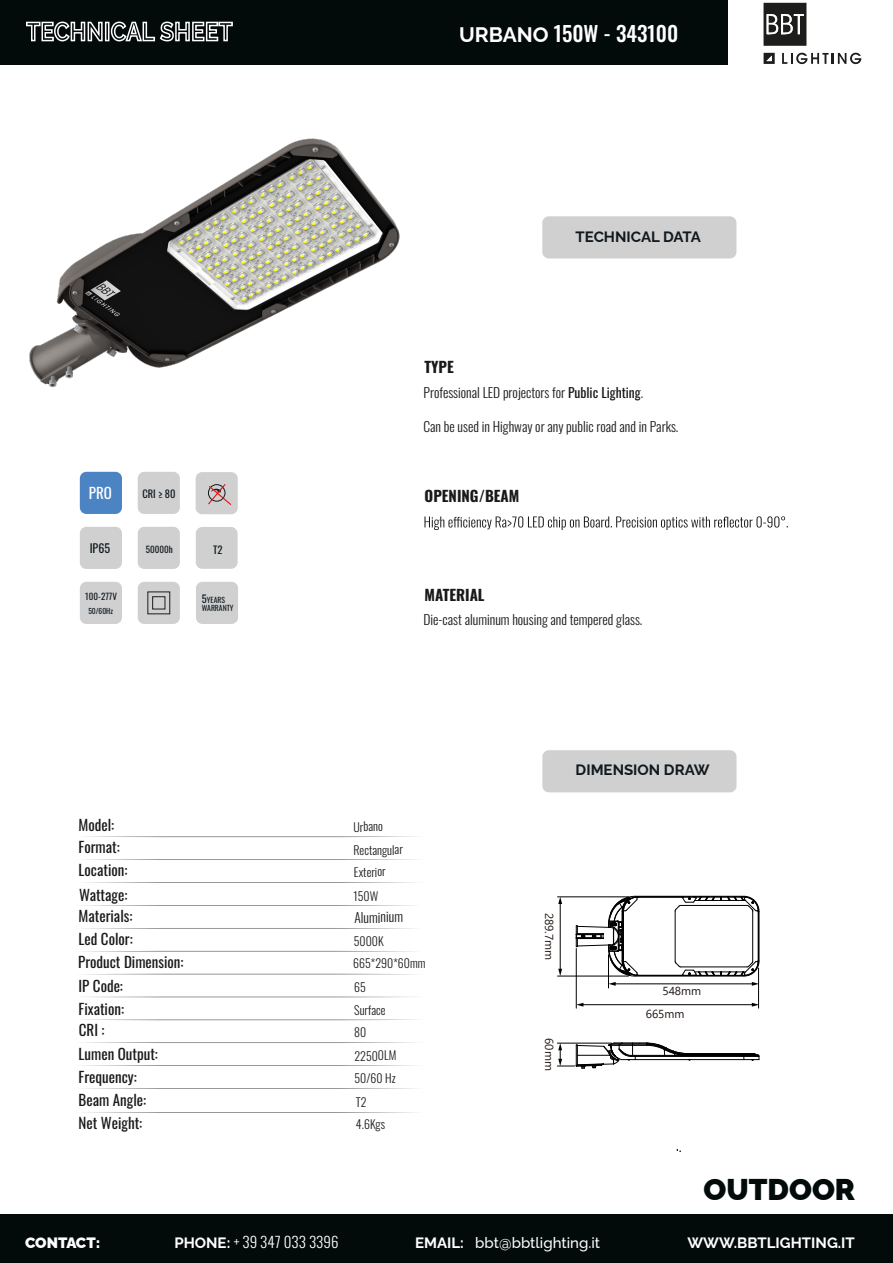
<style>
.page{position:relative;width:893px;height:1263px;background:#fff}
.page>*{position:absolute;margin:0;border:0;box-sizing:border-box;transform-origin:0 0}
.t1{font:900 30px "Raleway";color:#020a0a}
.t2{font:500 21px "Oswald";color:#fff}
.t3{font:15px/23px "Oswald";color:#191919}
.t4{font:700 15px "Raleway";color:#10191f}
.t5{font:500 15px "Raleway";color:#fff}
.t6{font:700 15px "Oswald";color:#191919}
.t7{font:300 15px "Oswald";color:#fff}
.t8{font:700 15px "Raleway";color:#fff}
.t9{font:900 15px "Raleway";letter-spacing:-.005em;color:#fff}
.t10{font:15px "Oswald";color:#fff}
.t11{font:300 13.5px "Oswald";color:#191919}
.t12{font:300 12px/23.1px "Oswald";letter-spacing:-.01em;color:#1d1d1b}
.t13{font:12px "Oswald";color:#10191f}
.t14{font:11.55px/22.5px "Segoe UI";color:#231815}
.t15{font:10.5px "Oswald";color:#10191f}
.t16{font:9px "Oswald";color:#10191f}
.t17{font:7.65px/7.6px "Oswald";color:#10191f}
.t18{font:7.5px "Oswald";color:#10191f}
.s1{font-family:"Raleway";font-weight:700}
.s2{font-size:10.5px}
.s3{font-weight:400}
.s4{font-weight:700}
</style>
<div class="page">
<div style="left:0;top:0;width:893px;height:64px;background:#020a0a"></div>
<div style="left:728px;top:0;width:165px;height:111px;background:#fff"></div>
<div style="left:0;top:1215px;width:135px;height:48px;background:#020a0a"></div>
<div style="left:133px;top:1215px;width:760px;height:48px;background:#020a0a"></div>
<svg style="left:782px;top:52px;width:80px;height:13px"></svg>
<svg style="left:764px;top:53px;width:11px;height:11px"></svg>
<svg style="left:763px;top:3px;width:43px;height:43px;background:#464645"></svg>
<svg style="left:26px;top:21px;width:77px;height:21px"></svg>
<div style="left:105px;top:22px;width:4px;height:19px;border:2px solid #fff"></div>
<svg style="left:110px;top:21px;width:123px;height:21px"></svg>
<div style="left:196px;top:527px;width:42px;height:42px;background:#d0d0d0;border-radius:7px"></div>
<div style="left:80px;top:527px;width:42px;height:42px;background:#d0d0d0;border-radius:7px"></div>
<div style="left:196px;top:472px;width:42px;height:42px;background:#d0d0d0;border-radius:7px"></div>
<svg style="left:208px;top:484px;width:24px;height:21px"></svg>
<div style="left:542px;top:750px;width:194px;height:42px;background:#d0d0d0;border-radius:7px"></div>
<div style="left:80px;top:472px;width:42px;height:42px;background:#4b83c3;border-radius:7px"></div>
<div style="left:138px;top:472px;width:42px;height:42px;background:#d0d0d0;border-radius:7px"></div>
<div style="left:80px;top:582px;width:42px;height:42px;background:#d0d0d0;border-radius:7px"></div>
<div style="left:138px;top:527px;width:42px;height:42px;background:#d0d0d0;border-radius:7px"></div>
<svg style="left:85px;top:836px;width:330px;height:1px"></svg>
<svg style="left:85px;top:859px;width:330px;height:1px"></svg>
<svg style="left:85px;top:882px;width:330px;height:1px"></svg>
<svg style="left:84px;top:905px;width:329px;height:1px"></svg>
<svg style="left:84px;top:928px;width:329px;height:1px"></svg>
<svg style="left:84px;top:951px;width:329px;height:1px"></svg>
<svg style="left:84px;top:973px;width:331px;height:2px"></svg>
<svg style="left:88px;top:996px;width:323px;height:1px"></svg>
<svg style="left:84px;top:1019px;width:331px;height:1px"></svg>
<svg style="left:84px;top:1042px;width:331px;height:1px"></svg>
<svg style="left:84px;top:1065px;width:331px;height:1px"></svg>
<svg style="left:84px;top:1088px;width:331px;height:1px"></svg>
<svg style="left:84px;top:1112px;width:331px;height:1px"></svg>
<div style="left:138px;top:582px;width:42px;height:42px;background:#d0d0d0;border-radius:7px"></div>
<div style="left:196px;top:582px;width:42px;height:42px;background:#d0d0d0;border-radius:7px"></div>
<div style="left:147px;top:591px;width:23px;height:23px;border:1px solid #1d1d1b"></div>
<div style="left:152px;top:596px;width:13px;height:13px;border:1px solid #1d1d1b"></div>
<div style="left:542px;top:216px;width:194px;height:42px;background:#d0d0d1;border-radius:7px"></div>
<svg style="left:424px;top:516px;width:364px;height:14px"></svg>
<img style="left:29px;top:138px;width:371px;height:250px">
<hr style="left:557px;top:896px;width:72px;height:1px;background:#000">
<hr style="left:557px;top:976px;width:72px;height:1px;background:#000">
<hr style="left:560px;top:903px;width:1px;height:67px;background:#000">
<svg style="left:558px;top:969px;width:4px;height:7px"></svg>
<svg style="left:558px;top:897px;width:4px;height:7px"></svg>
<hr style="left:758px;top:968px;width:1px;height:40px;background:#000">
<hr style="left:608px;top:955px;width:1px;height:33px;background:#000">
<hr style="left:614px;top:983px;width:139px;height:1px;background:#000">
<svg style="left:609px;top:982px;width:7px;height:4px"></svg>
<svg style="left:752px;top:982px;width:7px;height:4px"></svg>
<hr style="left:576px;top:948px;width:1px;height:60px;background:#000">
<hr style="left:582px;top:1004px;width:171px;height:1px;background:#000">
<svg style="left:576px;top:1003px;width:7px;height:4px"></svg>
<svg style="left:752px;top:1003px;width:7px;height:4px"></svg>
<hr style="left:752px;top:911px;width:1px;height:50px;background:#000">
<hr style="left:675px;top:911px;width:1px;height:50px;background:#000">
<hr style="left:639px;top:897px;width:42px;height:1px;background:#000">
<hr style="left:638px;top:975px;width:63px;height:1px;background:#000">
<hr style="left:635px;top:896px;width:109px;height:1px;background:#000">
<hr style="left:758px;top:911px;width:1px;height:50px;background:#000">
<hr style="left:635px;top:976px;width:109px;height:1px;background:#000">
<hr style="left:759px;top:911px;width:1px;height:50px;background:#000">
<svg style="left:675px;top:896px;width:84px;height:17px"></svg>
<svg style="left:576px;top:896px;width:63px;height:80px"></svg>
<svg style="left:675px;top:960px;width:84px;height:16px"></svg>
<svg style="left:557px;top:1043px;width:203px;height:26px"></svg>
<h2 class="t2" style="left:459px;top:15px;width:221px"><span class="s1">URBANO</span> 150W - 343100</h2>
<p class="t6" style="left:424px;top:354px;width:31px">TYPE</p>
<p class="t4" style="left:576px;top:225px;width:127px">TECHNICAL DATA</p>
<p class="t10" style="left:89px;top:479px;width:25px">PRO</p>
<p class="t15" style="left:142px;top:484px;width:35px">CRI ≥ 80</p>
<p class="t13" style="left:90px;top:538px;width:22px">IP65</p>
<p class="t15" style="left:213px;top:540px;width:11px">T2</p>
<p class="t16" style="left:146px;top:542px;width:28px">50000h</p>
<p class="t16" style="left:85px;top:588px;width:33px">100-277V</p>
<p class="t18" style="left:88px;top:605px;width:26px">50/60Hz</p>
<p class="t17" style="left:202px;top:596px;width:33px"><span class="s2">5</span>YEARS<br>WARRANTY</p>
<p class="t11" style="left:423px;top:381px;width:221px">Professional LED projectors for <span class="s3">Public Lighting</span>.</p>
<p class="t11" style="left:423px;top:414px;width:256px">Can be used in Highway or any public road and in Parks.</p>
<p class="t6" style="left:425px;top:483px;width:96px">OPENING/BEAM</p>
<p class="t6" style="left:425px;top:581px;width:62px">MATERIAL</p>
<p class="t11" style="left:423px;top:607px;width:220px">Die-cast aluminum housing and tempered glass.</p>
<p class="t3" style="left:79px;top:812px;width:37px">Model:</p>
<p class="t12" style="left:353px;top:814px;width:31px">Urbano</p>
<p class="t3" style="left:79px;top:834px;width:43px">Format:</p>
<p class="t12" style="left:353px;top:837px;width:51px">Rectangular</p>
<p class="t3" style="left:79px;top:857px;width:50px">Location:</p>
<p class="t3" style="left:79px;top:882px;width:50px">Wattage:</p>
<p class="t12" style="left:354px;top:859px;width:33px">Exterior</p>
<p class="t12" style="left:353px;top:884px;width:27px">150W</p>
<p class="t4" style="left:576px;top:758px;width:136px">DIMENSION DRAW</p>
<p class="t3" style="left:79px;top:903px;width:55px">Materials:</p>
<p class="t3" style="left:79px;top:926px;width:56px">Led Color:</p>
<p class="t3" style="left:78px;top:949px;width:107px">Product Dimension:</p>
<p class="t3" style="left:79px;top:973px;width:46px">IP Code:</p>
<p class="t3" style="left:79px;top:996px;width:47px">Fixation:</p>
<p class="t3" style="left:79px;top:1041px;width:81px">Lumen Output:<br>Frequency:<br>Beam Angle:</p>
<p class="t3" style="left:79px;top:1017px;width:27px">CRI :</p>
<p class="t11" style="left:354px;top:905px;width:50px">Aluminium</p>
<p class="t12" style="left:354px;top:928px;width:32px">5000K</p>
<p class="t12" style="left:354px;top:974px;width:33px">65<br>Surface</p>
<p class="t12" style="left:354px;top:1019px;width:44px;line-height:23.7px">80<br>22500LM</p>
<p class="t12" style="left:354px;top:1065px;width:43px">50/60 Hz</p>
<p class="t12" style="left:353px;top:951px;width:74px">665*290*60mm</p>
<p class="t12" style="left:356px;top:1089px;width:12px">T2</p>
<p class="t3" style="left:79px;top:1110px;width:65px">Net Weight:</p>
<p class="t12" style="left:356px;top:1112px;width:31px">4.6Kgs</p>
<p class="t14" style="left:561px;top:912px;width:49px;rotate:90deg">289.7mm</p>
<p class="t14" style="left:561px;top:1038px;width:34px;rotate:90deg">60mm</p>
<p class="t14" style="left:646px;top:979px;width:57px;text-indent:17px">548mm<br>665mm</p>
<h1 class="t1" style="left:704px;top:1166px;width:153px">OUTDOOR</h1>
<p class="t9" style="left:25px;top:1230px;width:77px">CONTACT:</p>
<p class="t7" style="left:174px;top:1228px;width:166px"><span class="s1">PHONE:</span> + 39 347 033 3396</p>
<p class="t5" style="left:415px;top:1230px;width:187px"><span class="s4">EMAIL:</span> bbt@bbtlighting.it</p>
<p class="t8" style="left:687px;top:1230px;width:169px">WWW.BBTLIGHTING.IT</p>
</div>
